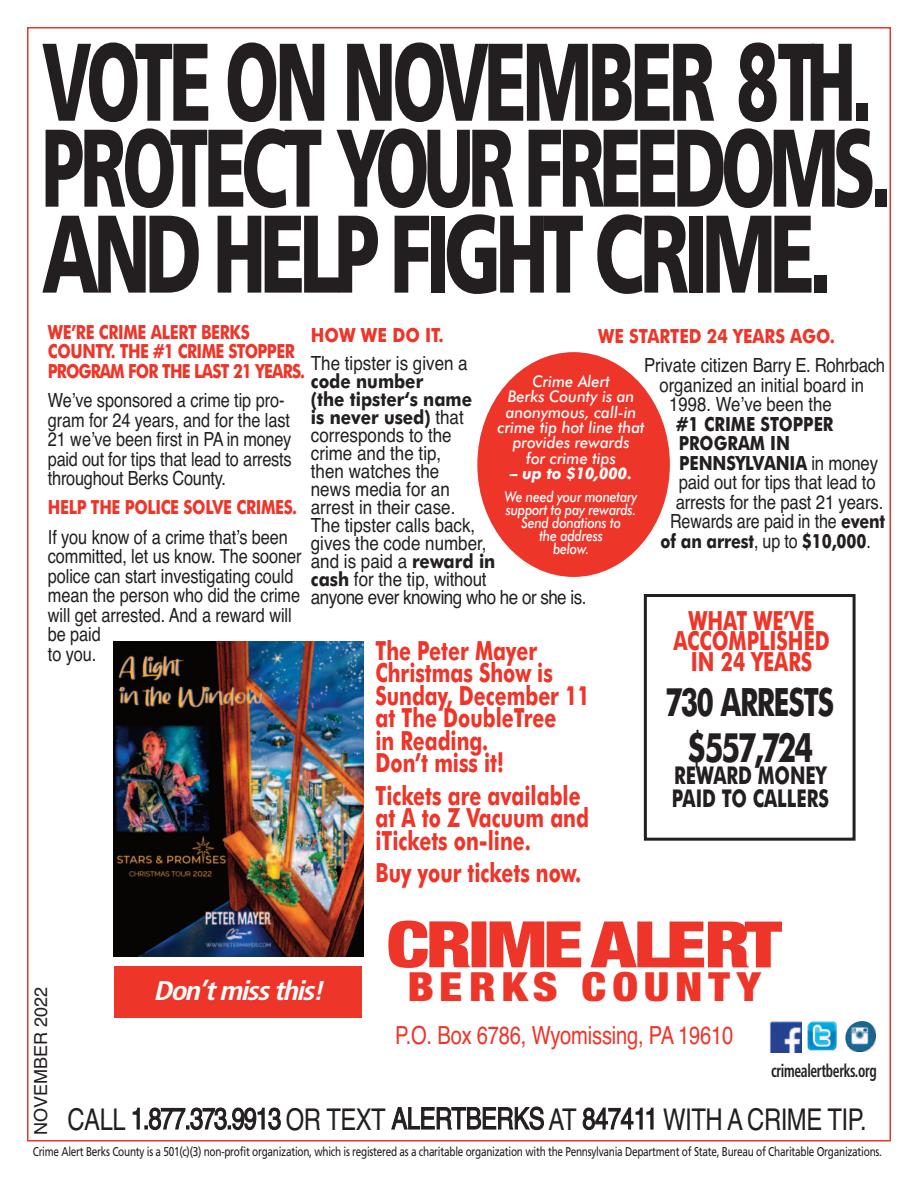
<style>
.page{position:relative;width:918px;height:1188px;background:#fff}
.page>*{position:absolute;margin:0;border:0;box-sizing:border-box;transform-origin:0 0}
.t1{font:900 110.25px/85.9px "Frutiger";letter-spacing:-.08em;color:#231f20;scale:.63 1}
.t2{font:900 condensed 64.2px "Helvetica Neue";letter-spacing:-.04em;color:#ee3529;scale:1.25 1}
.t3{font:700 40.5px "Futura BT";letter-spacing:-.075em;color:#231f20;scale:.74 1}
.t4{font:900 condensed 40.2px "Helvetica Neue";letter-spacing:.13em;color:#ee3529;scale:1.15 1}
.t5{font:700 39.15px "Futura BT";letter-spacing:-.045em;color:#231f20;scale:.72 1}
.t6{font:30px "Helvetica";letter-spacing:-.02em;color:#231f20;scale:.8 1}
.t7{font:italic 700 condensed 27px "Frutiger";color:#fff;scale:1.08 1}
.t8{font:700 26.4px/22.5px "Futura BT";color:#ee3529;scale:.74 1}
.t9{font:24.9px "Helvetica";letter-spacing:-.01em;color:#ee3529;scale:.81 1}
.t10{font:700 24.45px/23px "Futura BT";color:#231f20;scale:.74 1}
.t11{font:19.5px/19.5px "Helvetica";letter-spacing:-.005em;color:#231f20;scale:.84 1}
.t12{font:19.5px/18px "Helvetica";letter-spacing:-.005em;color:#231f20;scale:.87 1}
.t13{font:19.5px/19.5px "Helvetica";letter-spacing:-.005em;color:#231f20;text-align:center;scale:.86 1}
.t14{font:700 19.5px/19.5px "Futura BT";letter-spacing:-.02em;color:#ee3529;scale:.8 1}
.t15{font:700 19.5px/18px "Futura BT";color:#231f20;scale:.87 1}
.t16{font:700 19.5px/19.5px "Futura BT";color:#231f20;scale:.86 1}
.t17{font:700 19.5px "Futura BT";color:#231f20;scale:.83 1}
.t18{font:700 19.5px "Futura BT";color:#ee3529;scale:.86 1}
.t19{font:700 19.5px "Futura BT";letter-spacing:-.02em;color:#ee3529;scale:.87 1}
.t20{font:700 condensed 18px "Frutiger";letter-spacing:-.025em;color:#231f20;scale:.76 1}
.t21{font:18px "Helvetica";color:#231f20}
.t22{font:italic 500 16.05px/15.5px "Futura BT";color:#fff;text-align:center;scale:.96 1}
.t23{font:italic 700 16.05px "Futura BT";color:#fff;scale:.96 1}
.t24{font:italic 500 15px/13px "Futura BT";letter-spacing:-.015em;color:#fff;text-align:center;scale:.85 1}
.t25{font:12.75px "Frutiger";letter-spacing:-.025em;color:#231f20;scale:.79 1}
.s1{font-family:"Helvetica";font-weight:400}
.s2{font-family:"Futura BT";font-weight:700}
</style>
<div class="page">
<img style="left:808px;top:1022px;width:29px;height:29px">
<img style="left:770px;top:1021px;width:32px;height:32px">
<img style="left:845px;top:1021px;width:31px;height:31px">
<div style="left:644px;top:594px;width:212px;height:247px;border:3px solid #231f20"></div>
<div style="left:477px;top:352px;width:193px;height:225px;background:#ee3529;border-radius:50%"></div>
<img style="left:113px;top:641px;width:251px;height:316px">
<div style="left:115px;top:967px;width:247px;height:51px;background:#ee3529"></div>
<h1 class="t1" style="left:42px;top:48px;width:1350px">VOTE ON NOVEMBER 8TH.<br>PROTECT YOUR FREEDOMS.<br>AND HELP FIGHT CRIME.</h1>
<p class="t14" style="left:48px;top:324px;width:323px">WE’RE CRIME ALERT BERKS<br>COUNTY. THE #1 CRIME STOPPER<br>PROGRAM FOR THE LAST 21 YEARS.</p>
<p class="t11" style="left:48px;top:391px;width:292px">We’ve sponsored a crime tip pro&shy;gram for 24 years, and for the last<br>21 we’ve been first in PA in money paid out for tips that lead to arrests throughout Berks County.</p>
<p class="t14" style="left:48px;top:499px;width:313px">HELP THE POLICE SOLVE CRIMES.</p>
<p class="t11" style="left:48px;top:527px;width:304px">If you know of a crime that’s been committed, let us know. The sooner police can start investigating could mean the person who did the crime will get arrested. And a reward will be paid<br>to you.</p>
<p class="t19" style="left:311px;top:327px;width:154px">HOW WE DO IT.</p>
<p class="t12" style="left:311px;top:354px;width:182px">The tipster is given a</p>
<p class="t15" style="left:311px;top:374px;width:187px">code number<br>(the tipster‘s name is never used) <span class="s1">that</span></p>
<p class="t12" style="left:311px;top:426px;width:318px">corresponds to the<br>crime and the tip,<br>then watches the<br>news media for an<br>arrest in their case.<br>The tipster calls back,<br>gives the code number,<br>and is paid a <span class="s2">reward in<br>cash</span> for the tip, without<br>anyone ever knowing who he or she is.</p>
<p class="t18" style="left:598px;top:328px;width:277px">WE STARTED 24 YEARS AGO.</p>
<p class="t13" style="left:644px;top:356px;width:282px">Private citizen Barry E. Rohrbach</p>
<p class="t13" style="left:659px;top:375px;width:239px">organized an initial board in</p>
<p class="t13" style="left:669px;top:395px;width:190px">1998. We’ve been the</p>
<p class="t16" style="left:676px;top:416px;width:237px">#1 CRIME STOPPER<br>PROGRAM IN<br>PENNSYLVANIA <span class="s1">in money</span></p>
<p class="t13" style="left:670px;top:473px;width:252px">paid out for tips that lead to arrests for the past 21 years.<br>Rewards are paid in the <span class="s2">event</span></p>
<p class="t17" style="left:661px;top:533px;width:255px">of an arrest<span class="s1">, up to</span> $10,000<span class="s1">.</span></p>
<p class="t22" style="left:497px;top:375px;width:155px">Crime Alert<br>Berks County is an anonymous, call-in crime tip hot line that provides rewards<br>for crime tips</p>
<p class="t23" style="left:510px;top:467px;width:128px">– up to $10,000.</p>
<p class="t24" style="left:505px;top:491px;width:158px">We need your monetary support to pay rewards.<br>Send donations to<br>the address<br>below.</p>
<h3 class="t8" style="left:673px;top:612px;width:213px;line-height:20.9px;text-align:center">WHAT WE’VE<br>ACCOMPLISHED<br>IN 24 YEARS</h3>
<h3 class="t8" style="left:376px;top:642px;width:291px">The Peter Mayer<br>Christmas Show is<br>Sunday, December 11 at The DoubleTree<br>in Reading.<br>Don’t miss it!</h3>
<h3 class="t8" style="left:376px;top:786px;width:290px">Tickets are available at A to Z Vacuum and iTickets on-line.</h3>
<h3 class="t8" style="left:376px;top:864px;width:280px">Buy your tickets now.</h3>
<h3 class="t5" style="left:665px;top:687px;width:236px">730 ARRESTS</h3>
<h3 class="t3" style="left:688px;top:731px;width:171px">$557,724</h3>
<p class="t10" style="left:672px;top:766px;width:214px">REWARD MONEY<br>PAID TO CALLERS</p>
<h2 class="t2" style="left:387px;top:892px;width:318px">CRIMEALERT</h2>
<h3 class="t7" style="left:153px;top:979px;width:164px">Don’t miss this!</h3>
<h3 class="t4" style="left:407px;top:954px;width:309px">BERKS COUNTY</h3>
<p class="t21" style="left:31px;top:1135px;width:150px;rotate:-90deg">NOVEMBER 2022</p>
<p class="t25" style="left:33px;top:1146px;width:1076px">Crime Alert Berks County is a 501(c)(3) non-profit organization, which is registered as a charitable organization with the Pennsylvania Department of State, Bureau of Charitable Organizations.</p>
<p class="t9" style="left:395px;top:1021px;width:419px">P.O. Box 6786, Wyomissing, PA 19610</p>
<p class="t20" style="left:771px;top:1064px;width:141px">crimealertberks.org</p>
<h3 class="t6" style="left:67px;top:1101px;width:1001px">CALL 1.877.373.9913 OR TEXT ALERTBERKS AT 847411 WITH A CRIME TIP.</h3>
</div>
